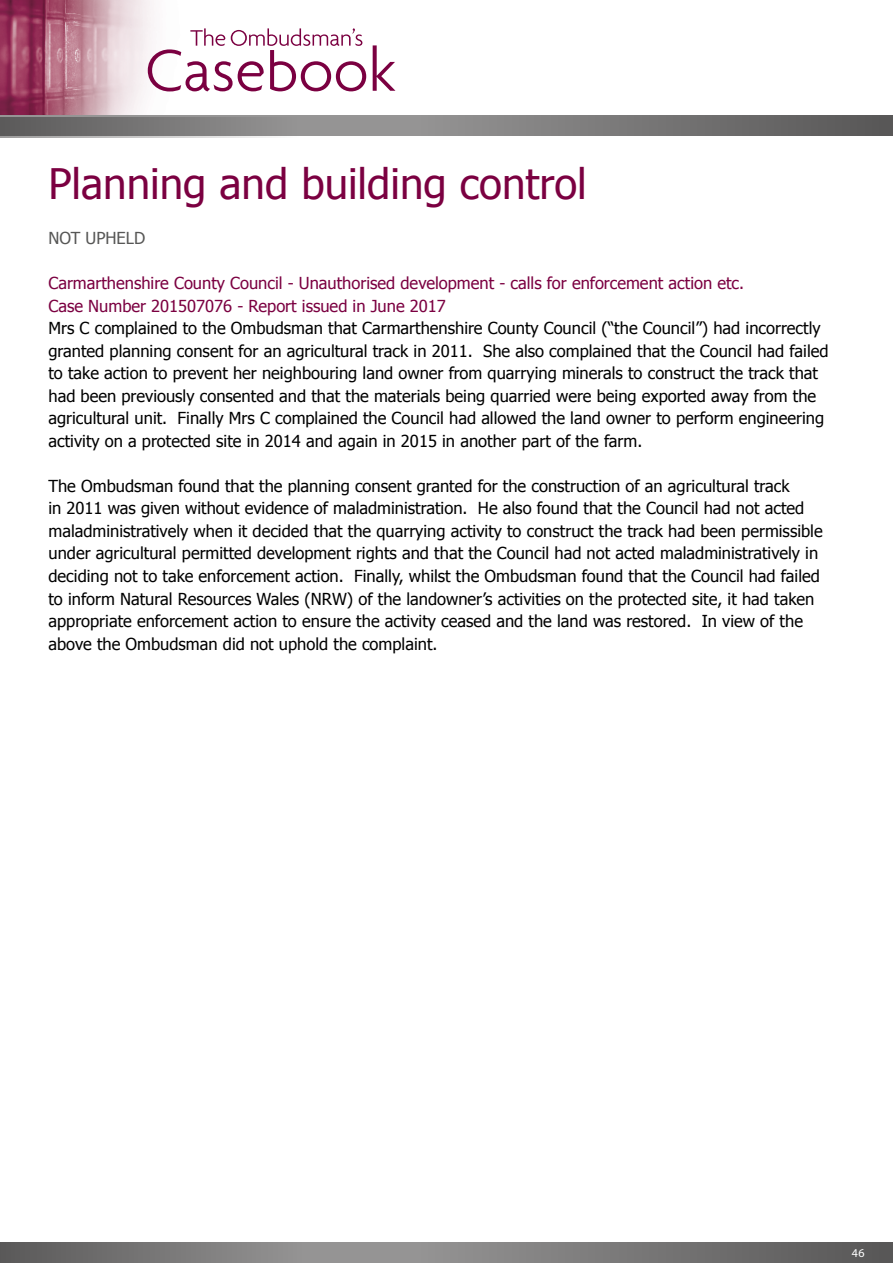
<style>
.page{position:relative;width:893px;height:1263px;background:#fff}
.page>*{position:absolute;margin:0;border:0;box-sizing:border-box;transform-origin:0 0}
.t1{font:42px "Tahoma";color:#7b0041}
.t2{font:16.5px/22.5px "Tahoma";color:#000}
.t3{font:16.5px/22.5px "Tahoma";color:#7b0041}
.t4{font:16.5px "Tahoma";color:#575756}
.t5{font:12px "Myriad Pro";color:#fff}
</style>
<div class="page">
<img style="left:0;top:0;width:396px;height:115px">
<svg style="left:0;top:115px;width:893px;height:2px;background:#858484"></svg>
<svg style="left:0;top:117px;width:893px;height:20px;background:#807f7f"></svg>
<svg style="left:0;top:1242px;width:893px;height:21px;background:#7a7979"></svg>
<svg style="left:373px;top:45px;width:22px;height:46px"></svg>
<svg style="left:148px;top:28px;width:218px;height:63px"></svg>
<h1 class="t1" style="left:48px;top:156px;width:540px">Planning and building control</h1>
<p class="t4" style="left:48px;top:227px;width:98px">NOT UPHELD</p>
<p class="t3" style="left:48px;top:271px;width:697px">Carmarthenshire County Council - Unauthorised development - calls for enforcement action etc.<br>Case Number 201507076 - Report issued in June 2017</p>
<p class="t2" style="left:48px;top:316px;width:782px">Mrs C complained to the Ombudsman that Carmarthenshire County Council (“the Council”) had incorrectly granted planning consent for an agricultural track in 2011. She also complained that the Council had failed to take action to prevent her neighbouring land owner from quarrying minerals to construct the track that had been previously consented and that the materials being quarried were being exported away from the agricultural unit. Finally Mrs C complained the Council had allowed the land owner to perform engineering activity on a protected site in 2014 and again in 2015 in another part of the farm.</p>
<p class="t2" style="left:48px;top:474px;width:776px">The Ombudsman found that the planning consent granted for the construction of an agricultural track<br>in 2011 was given without evidence of maladministration. He also found that the Council had not acted maladministratively when it decided that the quarrying activity to construct the track had been permissible under agricultural permitted development rights and that the Council had not acted maladministratively in deciding not to take enforcement action. Finally, whilst the Ombudsman found that the Council had failed to inform Natural Resources Wales (NRW) of the landowner’s activities on the protected site, it had taken appropriate enforcement action to ensure the activity ceased and the land was restored. In view of the above the Ombudsman did not uphold the complaint.</p>
<p class="t5" style="left:852px;top:1245px;width:14px">46</p>
</div>
